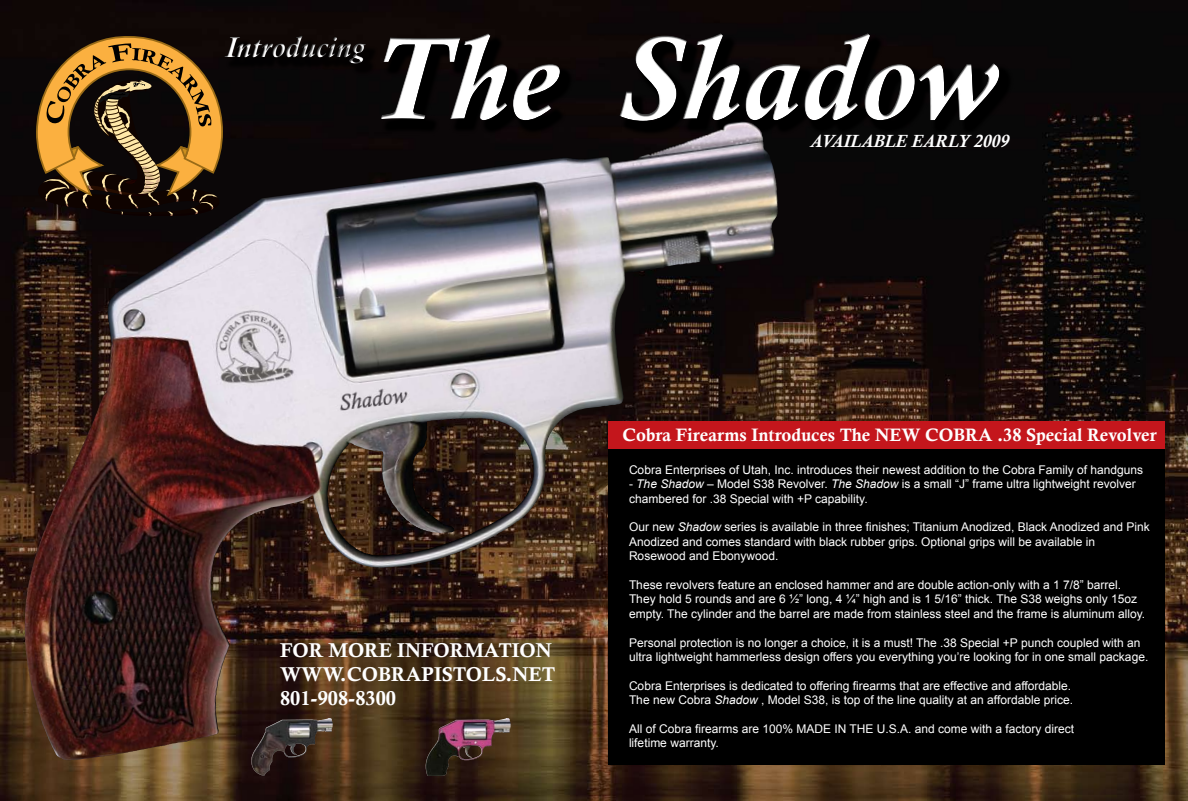
<style>
.page{position:relative;width:1188px;height:801px;background:#fff}
.page>*{position:absolute;margin:0;border:0;box-sizing:border-box;transform-origin:0 0}
.t1{font:italic 700 120px "Calisto";color:#fff}
.t2{font:italic 700 30px "Calisto";color:#fff}
.t3{font:20px/24px "Calis MT Bol";color:#fff}
.t4{font:18px "Calis MT Bol";color:#fff}
.t5{font:italic 700 18px "Calisto";color:#fff}
.t6{font:12px/14.4px "Arial";color:#fff}
.s1{font-style:italic}
</style>
<div class="page">
<img style="left:0;top:0;width:1188px;height:801px">
<div style="left:225px;top:37px;width:205px;height:75px;background:#0b0708"></div>
<div style="left:218px;top:30px;width:181px;height:45px;background:#080504"></div>
<div style="left:608px;top:445px;width:557px;height:320px;background:#000"></div>
<div style="left:608px;top:421px;width:557px;height:28px;background:#c4161c"></div>
<svg style="left:381px;top:34px;width:807px;height:160px;background:#302e31"></svg>
<div style="left:314px;top:8px;width:817px;height:144px;background:#080707"></div>
<img style="left:607px;top:122px;width:132px;height:41px">
<img style="left:273px;top:718px;width:56px;height:6px">
<img style="left:449px;top:718px;width:58px;height:5px">
<svg style="left:35px;top:35px;width:189px;height:181px;background:#64471f"></svg>
<h2 class="t2" style="left:225px;top:30px;width:141px">Introducing</h2>
<h1 class="t1" style="left:366px;top:9px;width:630px">The Shadow</h1>
<h3 class="t5" style="left:810px;top:130px;width:200px">AVAILABLE EARLY 2009</h3>
<h3 class="t4" style="left:622px;top:424px;width:536px">Cobra Firearms Introduces The NEW COBRA .38 Special Revolver</h3>
<h3 class="t3" style="left:280px;top:638px;width:277px">FOR MORE INFORMATION<br>WWW.COBRAPISTOLS.NET<br>801-908-8300</h3>
<p class="t6" style="left:629px;top:462px;width:516px">Cobra Enterprises of Utah, Inc. introduces their newest addition to the Cobra Family of handguns</p>
<p class="t6" style="left:629px;top:477px;width:508px">- <span class="s1">The Shadow</span> – Model S38 Revolver. <span class="s1">The Shadow</span> is a small “J” frame ultra lightweight revolver chambered for .38 Special with +P capability.</p>
<p class="t6" style="left:629px;top:520px;width:522px">Our new <span class="s1">Shadow</span> series is available in three finishes; Titanium Anodized, Black Anodized and Pink<br>Anodized and comes standard with black rubber grips. Optional grips will be available in<br>Rosewood and Ebonywood.</p>
<p class="t6" style="left:629px;top:578px;width:518px">These revolvers feature an enclosed hammer and are double action-only with a 1 7/8” barrel.<br>They hold 5 rounds and are 6 ½” long, 4 ¼” high and is 1 5/16” thick. The S38 weighs only 15oz empty. The cylinder and the barrel are made from stainless steel and the frame is aluminum alloy.</p>
<p class="t6" style="left:629px;top:635px;width:521px">Personal protection is no longer a choice, it is a must! The .38 Special +P punch coupled with an ultra lightweight hammerless design offers you everything you’re looking for in one small package.</p>
<p class="t6" style="left:629px;top:678px;width:446px">Cobra Enterprises is dedicated to offering firearms that are effective and affordable.<br>The new Cobra <span class="s1">Shadow</span> , Model S38, is top of the line quality at an affordable price.</p>
<p class="t6" style="left:629px;top:722px;width:447px">All of Cobra firearms are 100% MADE IN THE U.S.A. and come with a factory direct lifetime warranty.</p>
</div>
